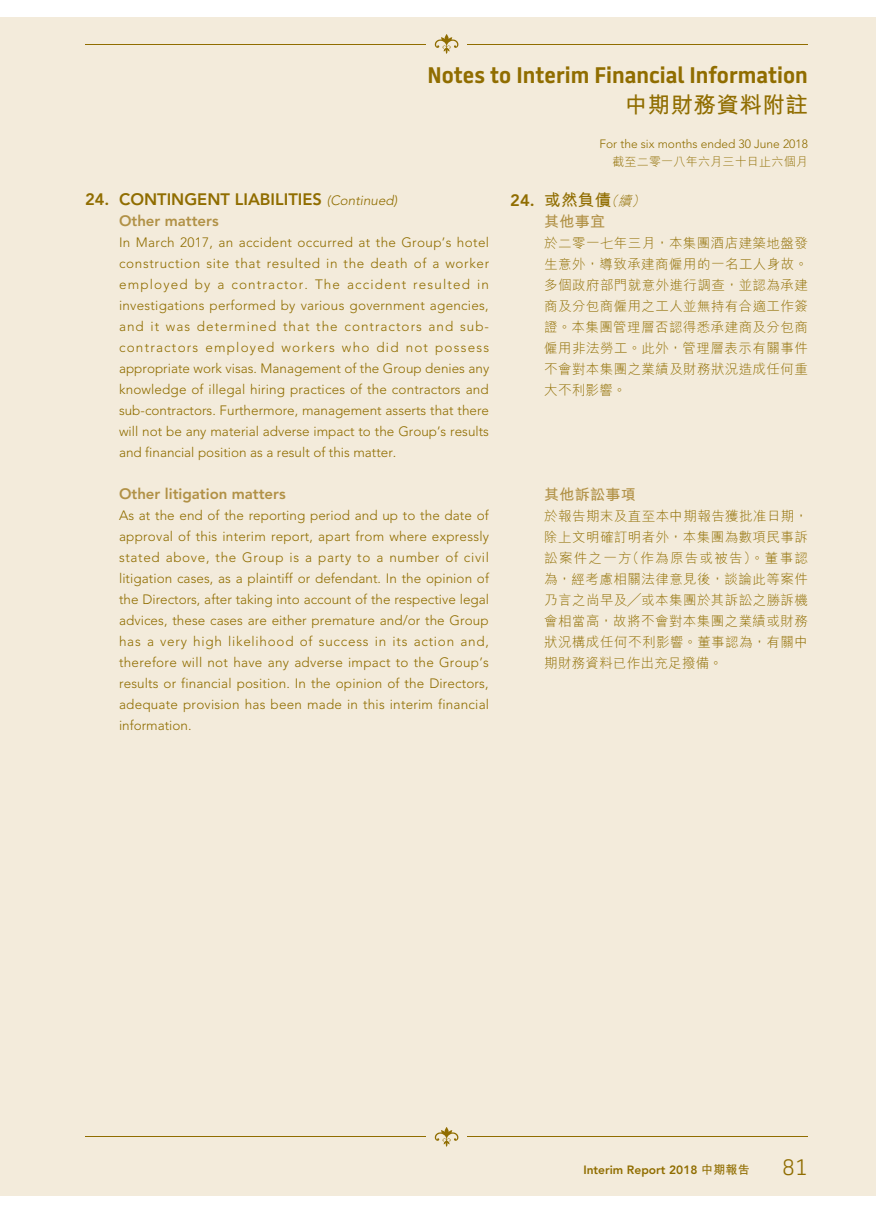
<style>
.page{position:relative;width:893px;height:1212px;background:#fff}
.page>*{position:absolute;margin:0;border:0;box-sizing:border-box;transform-origin:0 0}
.t1{font:700 22.5px "Battersea";color:#906d00}
.t2{font:700 22.5px "M Hei HK";letter-spacing:.02em;color:#906d00}
.t3{font:300 22.5px "Battersea";color:#906d00}
._01_H1_E{font:800 16.5px "Avenir LT Std";color:#906d00}
._001_H1_C{font:700 16.5px "M Hei HK";color:#906d00}
._02_H2_E{font:800 15px "Avenir LT Std";color:#b19146}
._02_H2_E-2{font:700 15px "M Hei HK";letter-spacing:.02em;color:#b19146}
._002_H2_C{font:700 15px "M Hei HK";color:#b19146}
._00_txt_E{font:300 13.5px/21px "Avenir LT Std";color:#906d00;text-align:justify}
._000_txt_C{font:300 13.5px/21px "M Hei HK";letter-spacing:.03em;color:#906d00;text-align:justify}
.t4{font:300 12px "Avenir LT Std";color:#906d00}
.t5{font:800 12px "Avenir LT Std";color:#906d00}
.t6{font:300 12px "M Hei HK";letter-spacing:.02em;color:#906d00}
.s1{font-family:"Avenir LT Std";font-weight:800}
.s2{font-weight:300;font-style:italic;font-size:13.5px}
.s3{font-family:"M Hei HK";font-weight:700}
</style>
<div class="page">
<div style="left:0;top:17px;width:876px;height:1178px;background:#f3ebdb"></div>
<hr style="left:85px;top:44px;width:340px;height:1px;background:#906d00">
<hr style="left:467px;top:44px;width:341px;height:1px;background:#906d00">
<svg style="left:435px;top:34px;width:23px;height:20px"></svg>
<hr style="left:85px;top:1136px;width:340px;height:1px;background:#906d00">
<hr style="left:467px;top:1136px;width:341px;height:1px;background:#906d00">
<svg style="left:435px;top:1127px;width:23px;height:20px"></svg>
<h1 class="t1" style="left:427px;top:61px;width:382px">Notes to Interim Financial Information</h1>
<h1 class="t2" style="left:625px;top:88px;width:185px">中期財務資料附註</h1>
<p class="t4" style="left:599px;top:137px;width:210px">For the six months ended 30 June 2018</p>
<p class="t6" style="left:612px;top:156px;width:197px">截至二零一八年六月三十日止六個月</p>
<p class="_001_H1_C" style="left:510px;top:188px;width:139px"><span class="s1">24.</span> 或然負債<span class="s2">（續）</span></p>
<p class="_002_H2_C" style="left:544px;top:211px;width:62px">其他事宜</p>
<p class="_000_txt_C" style="left:544px;top:232px;width:265px">於二零一七年三月，本集團酒店建築地盤發生意外，導致承建商僱用的一名工人身故。多個政府部門就意外進行調查，並認為承建商及分包商僱用之工人並無持有合適工作簽證。本集團管理層否認得悉承建商及分包商僱用非法勞工。此外，管理層表示有關事件不會對本集團之業績及財務狀況造成任何重大不利影響。</p>
<p class="_01_H1_E" style="left:85px;top:190px;width:314px">24. CONTINGENT LIABILITIES <span class="s2">(Continued)</span></p>
<p class="_02_H2_E" style="left:119px;top:212px;width:101px">Other matters</p>
<p class="_00_txt_E" style="left:119px;top:232px;width:372px">In March 2017, an accident occurred at the Group’s hotel construction site that resulted in the death of a worker employed by a contractor. The accident resulted in investigations performed by various government agencies, and it was determined that the contractors and sub&shy;contractors employed workers who did not possess appropriate work visas. Management of the Group denies any knowledge of illegal hiring practices of the contractors and sub-contractors. Furthermore, management asserts that there will not be any material adverse impact to the Group’s results and financial position as a result of this matter.</p>
<p class="_02_H2_E" style="left:119px;top:485px;width:168px">Other litigation matters</p>
<p class="_00_txt_E" style="left:119px;top:505px;width:372px">As at the end of the reporting period and up to the date of approval of this interim report, apart from where expressly stated above, the Group is a party to a number of civil litigation cases, as a plaintiff or defendant. In the opinion of the Directors, after taking into account of the respective legal advices, these cases are either premature and/or the Group has a very high likelihood of success in its action and, therefore will not have any adverse impact to the Group’s results or financial position. In the opinion of the Directors, adequate provision has been made in this interim financial information.</p>
<p class="_02_H2_E-2" style="left:544px;top:484px;width:93px">其他訴訟事項</p>
<p class="_000_txt_C" style="left:544px;top:505px;width:265px">於報告期末及直至本中期報告獲批准日期，除上文明確訂明者外，本集團為數項民事訴訟案件之一方（作為原告或被告）。董事認為，經考慮相關法律意見後，談論此等案件乃言之尚早及╱或本集團於其訴訟之勝訴機會相當高，故將不會對本集團之業績或財務狀況構成任何不利影響。董事認為，有關中期財務資料已作出充足撥備。</p>
<p class="t5" style="left:583px;top:1162px;width:168px">Interim Report 2018 <span class="s3">中期報告</span></p>
<h1 class="t3" style="left:782px;top:1153px;width:27px">81</h1>
</div>
